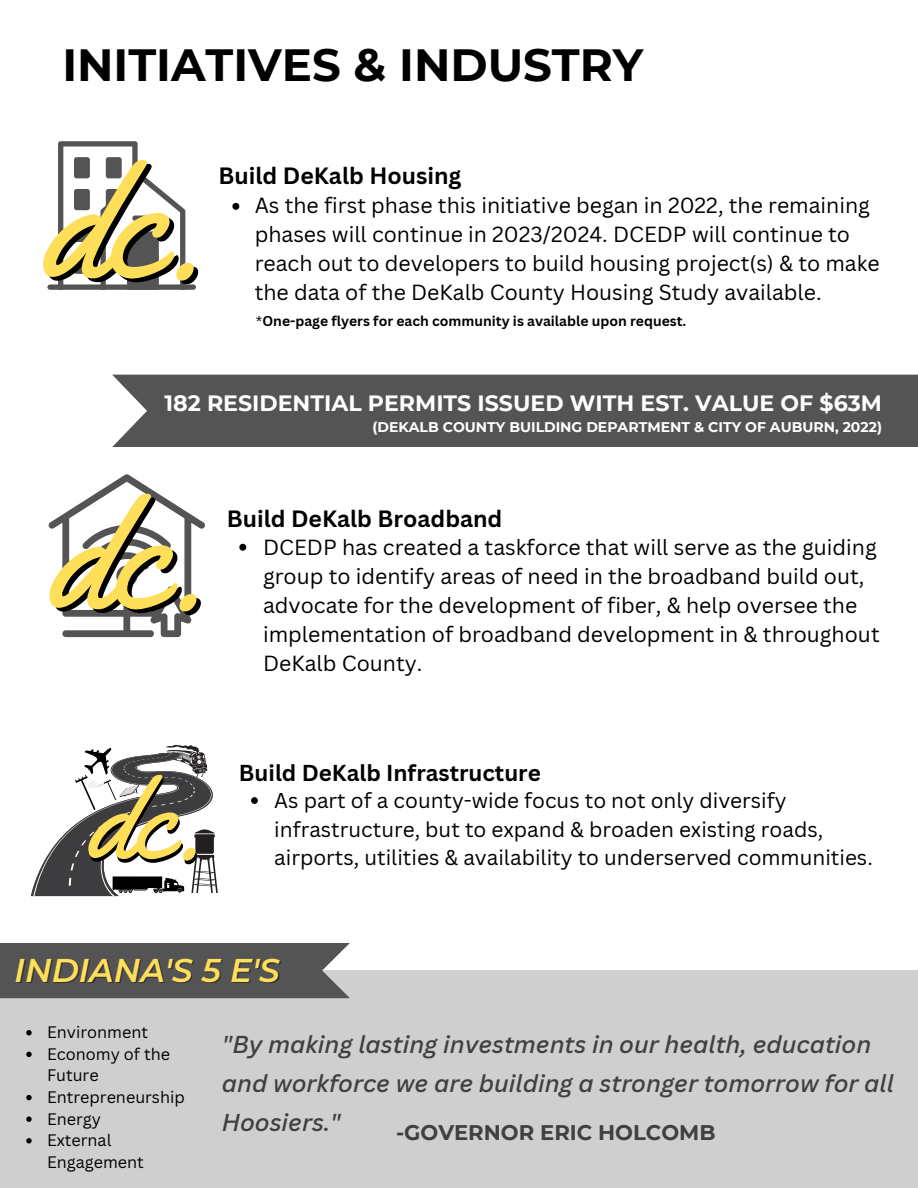
<style>
.page{position:relative;width:918px;height:1188px;background:#fff}
.page>*{position:absolute;margin:0;border:0;box-sizing:border-box;transform-origin:0 0}
.t1{font:157.95px "Yellowtail";color:#000}
.t2{font:154.2px "Yellowtail";color:#000}
.t3{font:112.5px "Yellowtail";color:#000}
.t4{font:700 45.15px "Montserrat";color:#000}
.t5{font:italic 600 32.85px "Montserrat";color:#ffde59}
.t6{font:italic 500 23.85px/38.8px "Canva Sans";color:#404040}
.t7{font:700 22.95px "Canva Sans";color:#000}
.t8{font:700 22.5px "Canva Sans";color:#000}
.t9{font:700 22.2px "Montserrat";color:#fff}
.t10{font:21.3px/29.1px "Canva Sans";color:#000}
.t11{font:700 21.15px "Montserrat";color:#404040}
.t12{font:20.85px/28.5px "Canva Sans";color:#000}
.t13{font:16.2px/21.6px "Canva Sans";color:#000}
.t14{font:700 13.95px "Canva Sans";color:#000}
.t15{font:700 13.95px "Montserrat";color:#fff}
.s1{font-weight:400}
</style>
<div class="page">
<div style="left:0;top:971px;width:918px;height:217px;background:#cfcfcf"></div>
<div style="left:0;top:943px;width:350px;height:55px;background:#545454"></div>
<div style="left:112px;top:375px;width:806px;height:72px;background:#545454"></div>
<svg style="left:31px;top:744px;width:187px;height:152px"></svg>
<svg style="left:251px;top:797px;width:7px;height:7px"></svg>
<svg style="left:232px;top:203px;width:7px;height:7px"></svg>
<div style="left:47px;top:284px;width:149px;height:6px;background:#545454;border-radius:3px"></div>
<svg style="left:58px;top:141px;width:127px;height:149px"></svg>
<svg style="left:26px;top:1030px;width:6px;height:5px"></svg>
<svg style="left:26px;top:1052px;width:6px;height:5px"></svg>
<svg style="left:26px;top:1095px;width:6px;height:5px"></svg>
<svg style="left:26px;top:1116px;width:6px;height:6px"></svg>
<svg style="left:26px;top:1138px;width:6px;height:5px"></svg>
<svg style="left:49px;top:474px;width:156px;height:163px"></svg>
<svg style="left:239px;top:544px;width:7px;height:7px"></svg>
<p class="t4" style="left:62px;top:37px;width:583px">INITIATIVES &amp; INDUSTRY</p>
<p class="t1" style="left:47px;top:126px;width:160px">dc.</p>
<p class="t7" style="left:218px;top:160px;width:245px">Build DeKalb Housing</p>
<p class="t10" style="left:255px;top:191px;width:626px">As the first phase this initiative began in 2022, the remaining phases will continue in 2023/2024. DCEDP will continue to reach out to developers to build housing project(s) &amp; to make the data of the DeKalb County Housing Study available.</p>
<p class="t14" style="left:256px;top:311px;width:432px"><span class="s1">*</span>One-page flyers for each community is available upon request.</p>
<p class="t9" style="left:165px;top:390px;width:719px">182 RESIDENTIAL PERMITS ISSUED WITH EST. VALUE OF $63M</p>
<p class="t15" style="left:373px;top:419px;width:511px">(DEKALB COUNTY BUILDING DEPARTMENT &amp; CITY OF AUBURN, 2022)</p>
<p class="t2" style="left:53px;top:461px;width:157px">dc.</p>
<p class="t7" style="left:227px;top:503px;width:277px">Build DeKalb Broadband</p>
<p class="t10" style="left:263px;top:532px;width:618px">DCEDP has created a taskforce that will serve as the guiding group to identify areas of need in the broadband build out, advocate for the development of fiber, &amp; help oversee the implementation of broadband development in &amp; throughout DeKalb County.</p>
<p class="t3" style="left:89px;top:752px;width:115px">dc.</p>
<p class="t8" style="left:239px;top:757px;width:304px">Build DeKalb Infrastructure</p>
<p class="t12" style="left:274px;top:786px;width:600px">As part of a county-wide focus to not only diversify infrastructure, but to expand &amp; broaden existing roads, airports, utilities &amp; availability to underserved communities.</p>
<p class="t5" style="left:15px;top:950px;width:267px">INDIANA'S 5 E'S</p>
<p class="t13" style="left:47px;top:1021px;width:103px">Environment</p>
<p class="t13" style="left:47px;top:1043px;width:125px">Economy of the<br>Future</p>
<p class="t13" style="left:47px;top:1086px;width:139px">Entrepreneurship</p>
<p class="t13" style="left:47px;top:1108px;width:55px">Energy</p>
<p class="t13" style="left:47px;top:1129px;width:98px">External<br>Engagement</p>
<p class="t6" style="left:222px;top:1024px;width:674px">"By making lasting investments in our health, education and workforce we are building a stronger tomorrow for all<br>Hoosiers."</p>
<p class="t11" style="left:396px;top:1120px;width:321px">-GOVERNOR ERIC HOLCOMB</p>
</div>
